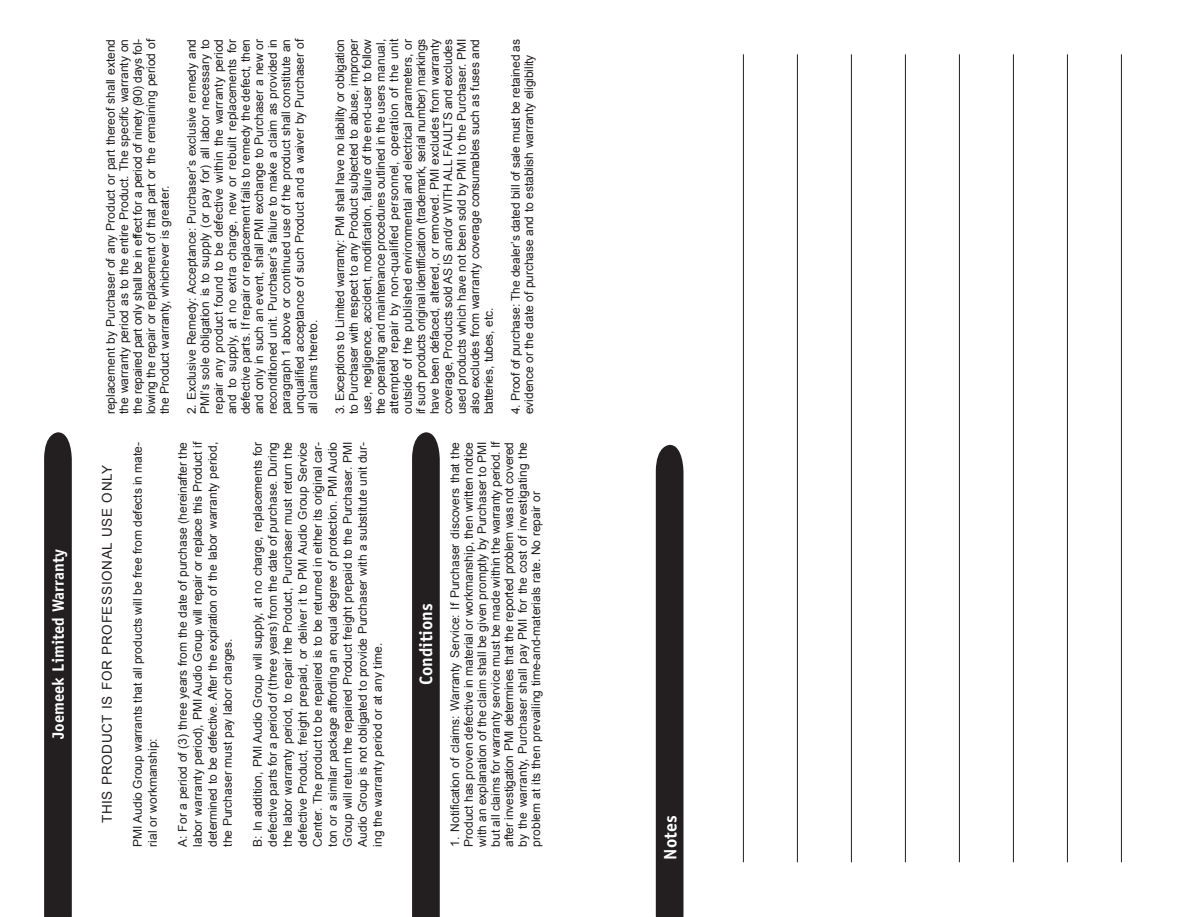
<style>
.page{position:relative;width:1187px;height:917px;background:#fff}
.page>*{position:absolute;margin:0;border:0;box-sizing:border-box;transform-origin:0 0}
.t1{font:700 18px "Officina Sans";color:#fff}
.t2{font:700 16.5px "Officina Sans";color:#fff}
.t3{font:13.5px "Arial";letter-spacing:.05em;color:#231f20}
.t4{font:12px/13.5px "Arial";color:#231f20;text-align:justify}
</style>
<div class="page">
<svg style="left:412px;top:432px;width:28px;height:484px;background:#272324"></svg>
<svg style="left:44px;top:432px;width:28px;height:484px;background:#272425"></svg>
<div style="left:656px;top:445px;width:27px;height:471px;background:#231f20"></div>
<hr style="left:743px;top:54px;width:1px;height:808px;background:#231f20">
<hr style="left:797px;top:54px;width:1px;height:808px;background:#231f20">
<hr style="left:851px;top:54px;width:1px;height:808px;background:#231f20">
<hr style="left:905px;top:54px;width:1px;height:808px;background:#231f20">
<hr style="left:959px;top:54px;width:1px;height:808px;background:#231f20">
<hr style="left:1013px;top:54px;width:1px;height:808px;background:#231f20">
<hr style="left:1067px;top:54px;width:1px;height:808px;background:#231f20">
<hr style="left:1121px;top:54px;width:1px;height:808px;background:#231f20">
<h2 class="t2" style="left:48px;top:738px;width:191px;rotate:-90deg">Joemeek Limited Warranty</h2>
<p class="t4" style="left:104px;top:414px;width:377px;rotate:-90deg">replacement by Purchaser of any Product or part thereof shall extend the warranty period as to the entire Product. The specific warranty on the repaired part only shall be in effect for a period of ninety (90) days fol&shy;lowing the repair or replacement of that part or the remaining period of the Product warranty, whichever is greater.</p>
<p class="t4" style="left:185px;top:414px;width:377px;rotate:-90deg">2. Exclusive Remedy: Acceptance: Purchaser’s exclusive remedy and PMI’s sole obligation is to supply (or pay for) all labor necessary to repair any product found to be defective within the warranty period and to supply, at no extra charge, new or rebuilt replacements for defective parts. If repair or replacement fails to remedy the defect, then and only in such an event, shall PMI exchange to Purchaser a new or reconditioned unit. Purchaser’s failure to make a claim as provided in paragraph 1 above or continued use of the product shall constitute an unqualified acceptance of such Product and a waiver by Purchaser of all claims thereto.</p>
<p class="t4" style="left:333px;top:414px;width:377px;rotate:-90deg">3. Exceptions to Limited warranty: PMI shall have no liability or obligation to Purchaser with respect to any Product subjected to abuse, improper use, negligence, accident, modification, failure of the end-user to follow the operating and maintenance procedures outlined in the users manual, attempted repair by non-qualified personnel, operation of the unit outside of the published environmental and electrical parameters, or if such products original identification (trademark, serial number) markings have been defaced, altered, or removed. PMI excludes from warranty coverage, Products sold AS IS and/or WITH ALL FAULTS and excludes used products which have not been sold by PMI to the Purchaser. PMI also excludes from warranty coverage consumables such as fuses and batteries, tubes, etc.</p>
<p class="t4" style="left:509px;top:414px;width:376px;rotate:-90deg">4. Proof of purchase: The dealer’s dated bill of sale must be retained as evidence or the date of purchase and to establish warranty eligibility</p>
<p class="t3" style="left:99px;top:823px;width:360px;rotate:-90deg">THIS PRODUCT IS FOR PROFESSIONAL USE ONLY</p>
<p class="t4" style="left:130px;top:846px;width:406px;line-height:15px;rotate:-90deg">PMI Audio Group warrants that all products will be free from defects in mate&shy;rial or workmanship:</p>
<p class="t4" style="left:175px;top:846px;width:406px;line-height:15px;rotate:-90deg">A: For a period of (3) three years from the date of purchase (hereinafter the labor warranty period), PMI Audio Group will repair or replace this Product if determined to be defective. After the expiration of the labor warranty period, the Purchaser must pay labor charges.</p>
<p class="t4" style="left:250px;top:846px;width:406px;line-height:15px;rotate:-90deg">B: In addition, PMI Audio Group will supply, at no charge, replacements for defective parts for a period of (three years) from the date of purchase. During the labor warranty period, to repair the Product, Purchaser must return the defective Product, freight prepaid, or deliver it to PMI Audio Group Service Center. The product to be repaired is to be returned in either its original car&shy;ton or a similar package affording an equal degree of protection. PMI Audio Group will return the repaired Product freight prepaid to the Purchaser. PMI Audio Group is not obligated to provide Purchaser with a substitute unit dur&shy;ing the warranty period or at any time.</p>
<h1 class="t1" style="left:415px;top:685px;width:84px;rotate:-90deg">Conditions</h1>
<p class="t4" style="left:448px;top:846px;width:406px;rotate:-90deg">1. Notification of claims: Warranty Service: If Purchaser discovers that the Product has proven defective in material or workmanship, then written notice with an explanation of the claim shall be given promptly by Purchaser to PMI but all claims for warranty service must be made within the warranty period. If after investigation PMI determines that the reported problem was not covered by the warranty, Purchaser shall pay PMI for the cost of investigating the problem at its then prevailing time-and-materials rate. No repair or</p>
<h1 class="t1" style="left:659px;top:859px;width:46px;rotate:-90deg">Notes</h1>
</div>
